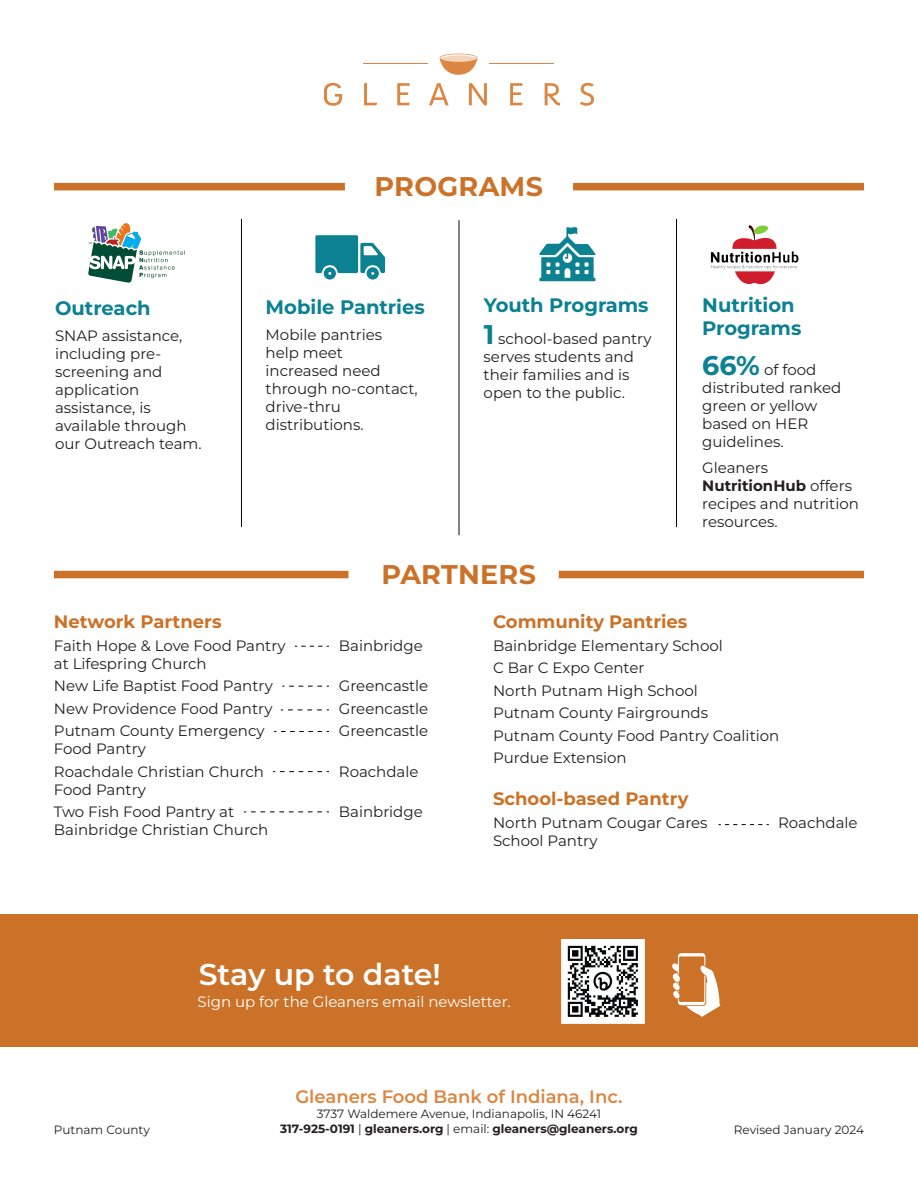
<style>
.page{position:relative;width:918px;height:1188px;background:#fff}
.page>*{position:absolute;margin:0;border:0;box-sizing:border-box;transform-origin:0 0}
.t1{font:600 30px "Montserrat";color:#fff}
.t2{font:700 27px "Montserrat";letter-spacing:.01em;color:#cc7228}
.t3{font:700 19.5px/23.4px "Montserrat";color:#0b8192}
.t4{font:700 18px "Montserrat";color:#cc7228}
.t5{font:600 18px "Montserrat";color:#db8642}
.t6{font:15px/18px "Montserrat";color:#231f20}
.t7{font:15px "Montserrat";color:#fff}
.t8{font:12px/15px "Montserrat";color:#231f20;text-align:center}
.s1{font-weight:700;font-size:27px;color:#0b8192}
.s2{font-weight:700}
</style>
<div class="page">
<div style="left:0;top:915px;width:918px;height:132px;background:#cc7228"></div>
<svg style="left:439px;top:54px;width:39px;height:21px"></svg>
<svg style="left:324px;top:83px;width:18px;height:23px"></svg>
<svg style="left:364px;top:83px;width:13px;height:22px"></svg>
<svg style="left:397px;top:83px;width:13px;height:22px"></svg>
<svg style="left:429px;top:83px;width:20px;height:22px"></svg>
<svg style="left:469px;top:83px;width:18px;height:22px"></svg>
<svg style="left:510px;top:83px;width:12px;height:22px"></svg>
<svg style="left:545px;top:83px;width:15px;height:22px"></svg>
<svg style="left:580px;top:83px;width:14px;height:23px"></svg>
<hr style="left:364px;top:64px;width:63px;height:1px;background:#db8642">
<hr style="left:363px;top:63px;width:64px;height:1px;background:#db8642">
<hr style="left:490px;top:64px;width:63px;height:1px;background:#db8642">
<hr style="left:489px;top:63px;width:64px;height:1px;background:#db8642">
<svg style="left:672px;top:953px;width:48px;height:64px"></svg>
<img style="left:561px;top:940px;width:84px;height:83px">
<div style="left:573px;top:183px;width:291px;height:7px;background:#cc7228"></div>
<div style="left:54px;top:183px;width:291px;height:7px;background:#cc7228"></div>
<div style="left:559px;top:571px;width:305px;height:7px;background:#cc7228"></div>
<div style="left:54px;top:571px;width:294px;height:7px;background:#cc7228"></div>
<hr style="left:241px;top:219px;width:1px;height:308px;background:#040503">
<hr style="left:676px;top:219px;width:1px;height:308px;background:#040503">
<hr style="left:459px;top:220px;width:1px;height:315px;background:#040503">
<svg style="left:315px;top:235px;width:70px;height:45px"></svg>
<img style="left:88px;top:223px;width:97px;height:60px">
<img style="left:710px;top:225px;width:89px;height:60px">
<svg style="left:539px;top:227px;width:57px;height:54px"></svg>
<svg style="left:295px;top:646px;width:34px;height:1px"></svg>
<svg style="left:282px;top:686px;width:47px;height:1px"></svg>
<svg style="left:281px;top:710px;width:48px;height:1px"></svg>
<svg style="left:274px;top:731px;width:55px;height:1px"></svg>
<svg style="left:273px;top:771px;width:56px;height:1px"></svg>
<svg style="left:244px;top:812px;width:85px;height:1px"></svg>
<svg style="left:719px;top:824px;width:50px;height:1px"></svg>
<h3 class="t3" style="left:55px;top:296px;width:97px">Outreach</h3>
<p class="t6" style="left:55px;top:326px;width:148px">SNAP assistance, including pre&shy;screening and application assistance, is available through our Outreach team.</p>
<h2 class="t2" style="left:375px;top:167px;width:170px">PROGRAMS</h2>
<h3 class="t3" style="left:266px;top:295px;width:161px">Mobile Pantries</h3>
<p class="t6" style="left:266px;top:325px;width:154px">Mobile pantries help meet increased need through no-contact, drive-thru distributions.</p>
<h3 class="t3" style="left:484px;top:292px;width:166px">Youth Programs</h3>
<p class="t6" style="left:484px;top:329px;width:170px"><span class="s1">1</span> school-based pantry serves students and their families and is open to the public.</p>
<h2 class="t2" style="left:382px;top:555px;width:156px">PARTNERS</h2>
<h3 class="t3" style="left:702px;top:292px;width:101px">Nutrition<br>Programs</h3>
<p class="t6" style="left:702px;top:360px;width:140px"><span class="s1">66%</span> of food distributed ranked green or yellow based on HER guidelines.</p>
<p class="t6" style="left:702px;top:458px;width:158px">Gleaners<br><span class="s2">NutritionHub</span> offers recipes and nutrition resources.</p>
<p class="t4" style="left:54px;top:609px;width:169px">Network Partners</p>
<p class="t6" style="left:54px;top:636px;width:233px">Faith Hope &amp; Love Food Pantry at Lifespring Church</p>
<p class="t6" style="left:54px;top:674px;width:220px;line-height:22.5px;text-align:justify">New Life Baptist Food Pantry New Providence Food Pantry Putnam County Emergency</p>
<p class="t6" style="left:54px;top:737px;width:212px;line-height:22.5px">Food Pantry<br>Roachdale Christian Church</p>
<p class="t6" style="left:54px;top:777px;width:182px;line-height:22.5px">Food Pantry<br>Two Fish Food Pantry at</p>
<p class="t6" style="left:54px;top:820px;width:216px">Bainbridge Christian Church</p>
<p class="t6" style="left:339px;top:636px;width:85px">Bainbridge</p>
<p class="t6" style="left:339px;top:674px;width:91px;line-height:22.5px;text-align:justify">Greencastle Greencastle Greencastle</p>
<p class="t6" style="left:339px;top:762px;width:81px">Roachdale</p>
<p class="t6" style="left:339px;top:802px;width:85px">Bainbridge</p>
<p class="t4" style="left:493px;top:609px;width:196px">Community Pantries</p>
<p class="t6" style="left:493px;top:633px;width:288px;line-height:22.5px">Bainbridge Elementary School<br>C Bar C Expo Center<br>North Putnam High School<br>Putnam County Fairgrounds<br>Putnam County Food Pantry Coalition<br>Purdue Extension</p>
<p class="t4" style="left:493px;top:786px;width:197px">School-based Pantry</p>
<p class="t6" style="left:493px;top:813px;width:216px">North Putnam Cougar Cares<br>School Pantry</p>
<p class="t6" style="left:778px;top:813px;width:81px">Roachdale</p>
<h1 class="t1" style="left:199px;top:953px;width:244px">Stay up to date!</h1>
<p class="t7" style="left:198px;top:992px;width:315px">Sign up for the Gleaners email newsletter.</p>
<p class="t5" style="left:295px;top:1084px;width:329px">Gleaners Food Bank of Indiana, Inc.</p>
<p class="t8" style="left:280px;top:1106px;width:359px">3737 Waldemere Avenue, Indianapolis, IN 46241<br><span class="s2">317-925-0191</span> | <span class="s2">gleaners.org</span> | email: <span class="s2">gleaners@gleaners.org</span></p>
<p class="t8" style="left:54px;top:1122px;width:97px">Putnam County</p>
<p class="t8" style="left:734px;top:1122px;width:132px">Revised January 2024</p>
</div>
